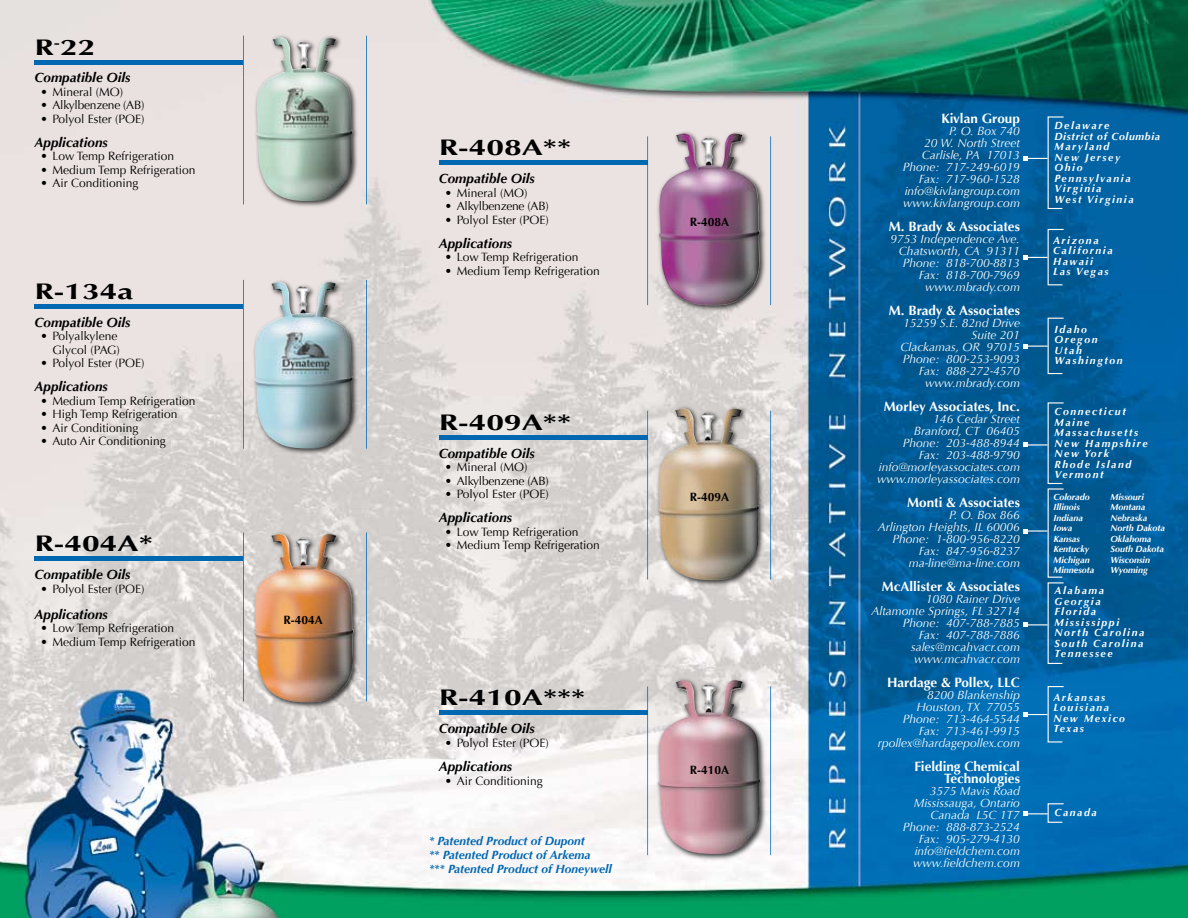
<style>
.page{position:relative;width:1188px;height:918px;background:#fff}
.page>*{position:absolute;margin:0;border:0;box-sizing:border-box;transform-origin:0 0}
.t1{font:700 22.5px "Optima";color:#000;scale:1.41 1}
.t2{font:italic 700 13.5px "Optima";color:#000}
.t3{font:700 13.5px/12px "Optima";color:#fff;text-align:right}
.t4{font:italic 12px/12px "Optima";color:#fff;text-align:right}
.t5{font:12px/13.5px "Optima";color:#000;text-align:right}
.t6{font:italic 700 12px/14.4px "Optima";color:#0067b1}
.t7{font:12px "Optima";letter-spacing:-.02em;color:#000}
.t8{font:700 12px "Optima";color:#000}
.t9{font:italic 700 10.5px/10.5px "Optima";letter-spacing:.15em;color:#fff}
.t10{font:italic 700 9px/10.5px "Optima";color:#fff}
</style>
<div class="page">
<img style="left:0;top:0;width:1188px;height:918px">
<div style="left:251px;top:278px;width:109px;height:178px;background:#000;opacity:.75"></div>
<img style="left:254px;top:281px;width:99px;height:168px">
<hr style="left:243px;top:36px;width:1px;height:168px;background:#0067b1">
<hr style="left:366px;top:36px;width:1px;height:168px;background:#0067b1">
<div style="left:253px;top:34px;width:107px;height:175px;background:#000;opacity:.75"></div>
<img style="left:256px;top:37px;width:96px;height:164px">
<svg style="left:1024px;top:116px;width:41px;height:94px;background:#0c67a3"></svg>
<svg style="left:1024px;top:228px;width:41px;height:58px;background:#0f6299"></svg>
<svg style="left:1024px;top:317px;width:41px;height:58px;background:#0f6297"></svg>
<svg style="left:1024px;top:402px;width:41px;height:263px;background:#0c629b"></svg>
<svg style="left:1024px;top:685px;width:41px;height:58px;background:#0f77ba"></svg>
<svg style="left:1024px;top:803px;width:41px;height:20px"></svg>
<hr style="left:35px;top:60px;width:208px;height:4px;background:#0067b1">
<hr style="left:243px;top:280px;width:1px;height:169px;background:#0067b1">
<hr style="left:366px;top:280px;width:1px;height:169px;background:#0067b1">
<hr style="left:35px;top:304px;width:208px;height:4px;background:#0067b1">
<hr style="left:243px;top:532px;width:1px;height:169px;background:#0067b1">
<hr style="left:366px;top:532px;width:1px;height:169px;background:#0067b1">
<hr style="left:35px;top:557px;width:208px;height:4px;background:#0067b1">
<div style="left:251px;top:530px;width:110px;height:179px;background:#000;opacity:.75"></div>
<img style="left:255px;top:533px;width:98px;height:169px">
<div style="left:656px;top:130px;width:111px;height:183px;background:#000;opacity:.75"></div>
<img style="left:659px;top:133px;width:101px;height:172px">
<hr style="left:647px;top:136px;width:1px;height:169px;background:#0067b1">
<hr style="left:770px;top:136px;width:1px;height:169px;background:#0067b1">
<hr style="left:439px;top:161px;width:209px;height:4px;background:#0067b1">
<div style="left:655px;top:405px;width:111px;height:182px;background:#000;opacity:.75"></div>
<img style="left:658px;top:408px;width:101px;height:172px">
<hr style="left:647px;top:411px;width:1px;height:169px;background:#0067b1">
<hr style="left:770px;top:411px;width:1px;height:169px;background:#0067b1">
<hr style="left:439px;top:435px;width:209px;height:4px;background:#0067b1">
<div style="left:655px;top:677px;width:112px;height:184px;background:#000;opacity:.75"></div>
<img style="left:658px;top:680px;width:102px;height:174px">
<hr style="left:647px;top:686px;width:1px;height:169px;background:#0067b1">
<hr style="left:770px;top:686px;width:1px;height:169px;background:#0067b1">
<hr style="left:439px;top:711px;width:209px;height:4px;background:#0067b1">
<h1 class="t1" style="left:34px;top:34px;width:45px">R<sup>-</sup>22</h1>
<p class="t2" style="left:34px;top:70px;width:98px">Compatible Oils</p>
<p class="t5" style="left:40px;top:85px;width:84px">• Mineral (MO)</p>
<p class="t7" style="left:40px;top:98px;width:105px">• Alkylbenzene (AB)</p>
<p class="t5" style="left:40px;top:112px;width:105px">• Polyol Ester (POE)</p>
<p class="t3" style="left:941px;top:113px;width:80px">Kivlan Group</p>
<p class="t4" style="left:903px;top:125px;width:119px">P. O. Box 740<br>20 W. North Street<br>Carlisle, PA 17013<br>Phone: 717-249-6019<br>Fax: 717-960-1528 info@kivlangroup.com www.kivlangroup.com</p>
<p class="t3" style="left:889px;top:221px;width:133px">M. Brady &amp; Associates</p>
<p class="t4" style="left:891px;top:233px;width:131px">9753 Independence Ave.<br>Chatsworth, CA 91311<br>Phone: 818-700-8813<br>Fax: 818-700-7969 www.mbrady.com</p>
<p class="t3" style="left:889px;top:305px;width:133px">M. Brady &amp; Associates</p>
<p class="t4" style="left:901px;top:317px;width:121px">15259 S.E. 82nd Drive<br>Suite 201<br>Clackamas, OR 97015<br>Phone: 800-253-9093<br>Fax: 888-272-4570 www.mbrady.com</p>
<p class="t3" style="left:884px;top:401px;width:138px">Morley Associates, Inc.</p>
<p class="t4" style="left:877px;top:413px;width:144px">146 Cedar Street<br>Branford, CT 06405<br>Phone: 203-488-8944<br>Fax: 203-488-9790 info@morleyassociates.com www.morleyassociates.com</p>
<p class="t3" style="left:907px;top:497px;width:114px">Monti &amp; Associates</p>
<p class="t4" style="left:878px;top:509px;width:144px">P. O. Box 866<br>Arlington Heights, IL 60006<br>Phone: 1-800-956-8220<br>Fax: 847-956-8237 ma-line@ma-line.com</p>
<p class="t3" style="left:882px;top:581px;width:140px">McAllister &amp; Associates</p>
<p class="t4" style="left:872px;top:593px;width:150px">1080 Rainer Drive<br>Altamonte Springs, FL 32714<br>Phone: 407-788-7885<br>Fax: 407-788-7886 sales@mcahvacr.com www.mcahvacr.com</p>
<p class="t3" style="left:887px;top:677px;width:134px">Hardage &amp; Pollex, LLC</p>
<p class="t4" style="left:878px;top:689px;width:144px">8200 Blankenship<br>Houston, TX 77055<br>Phone: 713-464-5544<br>Fax: 713-461-9915 rpollex@hardagepollex.com</p>
<p class="t3" style="left:914px;top:761px;width:107px">Fielding Chemical<br>Technologies</p>
<p class="t4" style="left:903px;top:785px;width:119px">3575 Mavis Road<br>Mississauga, Ontario<br>Canada L5C 1T7<br>Phone: 888-873-2524<br>Fax: 905-279-4130 info@fieldchem.com www.fieldchem.com</p>
<p class="t2" style="left:34px;top:134px;width:75px">Applications</p>
<p class="t5" style="left:40px;top:150px;width:135px">• Low Temp Refrigeration</p>
<p class="t5" style="left:40px;top:163px;width:157px">• Medium Temp Refrigeration</p>
<p class="t5" style="left:40px;top:177px;width:100px">• Air Conditioning</p>
<h1 class="t1" style="left:439px;top:135px;width:95px">R-408A**</h1>
<p class="t2" style="left:439px;top:171px;width:98px">Compatible Oils</p>
<p class="t5" style="left:445px;top:186px;width:84px">• Mineral (MO)</p>
<p class="t7" style="left:445px;top:199px;width:105px">• Alkylbenzene (AB)</p>
<p class="t5" style="left:445px;top:213px;width:105px">• Polyol Ester (POE)</p>
<p class="t2" style="left:439px;top:235px;width:75px">Applications</p>
<p class="t5" style="left:445px;top:250px;width:135px">• Low Temp Refrigeration</p>
<p class="t5" style="left:445px;top:264px;width:157px">• Medium Temp Refrigeration</p>
<p class="t8" style="left:690px;top:215px;width:41px">R-408A</p>
<h1 class="t1" style="left:34px;top:278px;width:72px">R-134a</h1>
<p class="t2" style="left:34px;top:314px;width:98px">Compatible Oils</p>
<p class="t5" style="left:40px;top:330px;width:81px">• Polyalkylene<br>Glycol (PAG)</p>
<p class="t5" style="left:40px;top:357px;width:105px">• Polyol Ester (POE)</p>
<p class="t2" style="left:34px;top:379px;width:75px">Applications</p>
<p class="t5" style="left:40px;top:394px;width:157px">• Medium Temp Refrigeration</p>
<p class="t5" style="left:40px;top:408px;width:139px">• High Temp Refrigeration</p>
<p class="t5" style="left:40px;top:421px;width:100px">• Air Conditioning</p>
<p class="t5" style="left:40px;top:435px;width:127px">• Auto Air Conditioning</p>
<h1 class="t1" style="left:439px;top:409px;width:95px">R-409A**</h1>
<p class="t2" style="left:439px;top:445px;width:98px">Compatible Oils</p>
<p class="t5" style="left:445px;top:460px;width:84px">• Mineral (MO)</p>
<p class="t7" style="left:445px;top:474px;width:105px">• Alkylbenzene (AB)</p>
<p class="t5" style="left:445px;top:487px;width:105px">• Polyol Ester (POE)</p>
<p class="t2" style="left:439px;top:509px;width:75px">Applications</p>
<p class="t5" style="left:445px;top:525px;width:135px">• Low Temp Refrigeration</p>
<p class="t5" style="left:445px;top:538px;width:157px">• Medium Temp Refrigeration</p>
<p class="t8" style="left:690px;top:490px;width:41px">R-409A</p>
<h1 class="t1" style="left:34px;top:531px;width:85px">R-404A*</h1>
<p class="t2" style="left:34px;top:567px;width:98px">Compatible Oils</p>
<p class="t5" style="left:40px;top:582px;width:105px">• Polyol Ester (POE)</p>
<p class="t2" style="left:34px;top:606px;width:75px">Applications</p>
<p class="t5" style="left:40px;top:621px;width:135px">• Low Temp Refrigeration</p>
<p class="t5" style="left:40px;top:635px;width:157px">• Medium Temp Refrigeration</p>
<p class="t8" style="left:283px;top:613px;width:41px">R-404A</p>
<h1 class="t1" style="left:439px;top:685px;width:105px">R-410A***</h1>
<p class="t2" style="left:439px;top:721px;width:98px">Compatible Oils</p>
<p class="t5" style="left:445px;top:736px;width:105px">• Polyol Ester (POE)</p>
<p class="t2" style="left:439px;top:759px;width:75px">Applications</p>
<p class="t5" style="left:445px;top:774px;width:100px">• Air Conditioning</p>
<p class="t8" style="left:690px;top:763px;width:41px">R-410A</p>
<p class="t6" style="left:429px;top:833px;width:184px">* Patented Product of Dupont<br>** Patented Product of Arkema<br>*** Patented Product of Honeywell</p>
<p class="t9" style="left:1054px;top:121px;width:107px">Delaware<br>District of Columbia<br>Maryland<br>New Jersey<br>Ohio<br>Pennsylvania<br>Virginia<br>West Virginia</p>
<p class="t9" style="left:1053px;top:235px;width:61px">Arizona<br>California<br>Hawaii<br>Las Vegas</p>
<p class="t9" style="left:1055px;top:324px;width:70px">Idaho<br>Oregon<br>Utah<br>Washington</p>
<p class="t9" style="left:1055px;top:407px;width:95px">Connecticut<br>Maine<br>Massachusetts<br>New Hampshire<br>New York<br>Rhode Island<br>Vermont</p>
<p class="t10" style="left:1053px;top:491px;width:43px">Colorado<br>Illinois<br>Indiana<br>Iowa<br>Kansas<br>Kentucky<br>Michigan<br>Minnesota</p>
<p class="t10" style="left:1110px;top:491px;width:56px">Missouri<br>Montana<br>Nebraska<br>North Dakota<br>Oklahoma<br>South Dakota<br>Wisconsin<br>Wyoming</p>
<p class="t9" style="left:1055px;top:586px;width:91px">Alabama<br>Georgia<br>Florida<br>Mississippi<br>North Carolina<br>South Carolina<br>Tennessee</p>
<p class="t9" style="left:1053px;top:692px;width:73px">Arkansas<br>Louisiana<br>New Mexico<br>Texas</p>
<p class="t9" style="left:1055px;top:807px;width:44px">Canada</p>
</div>
